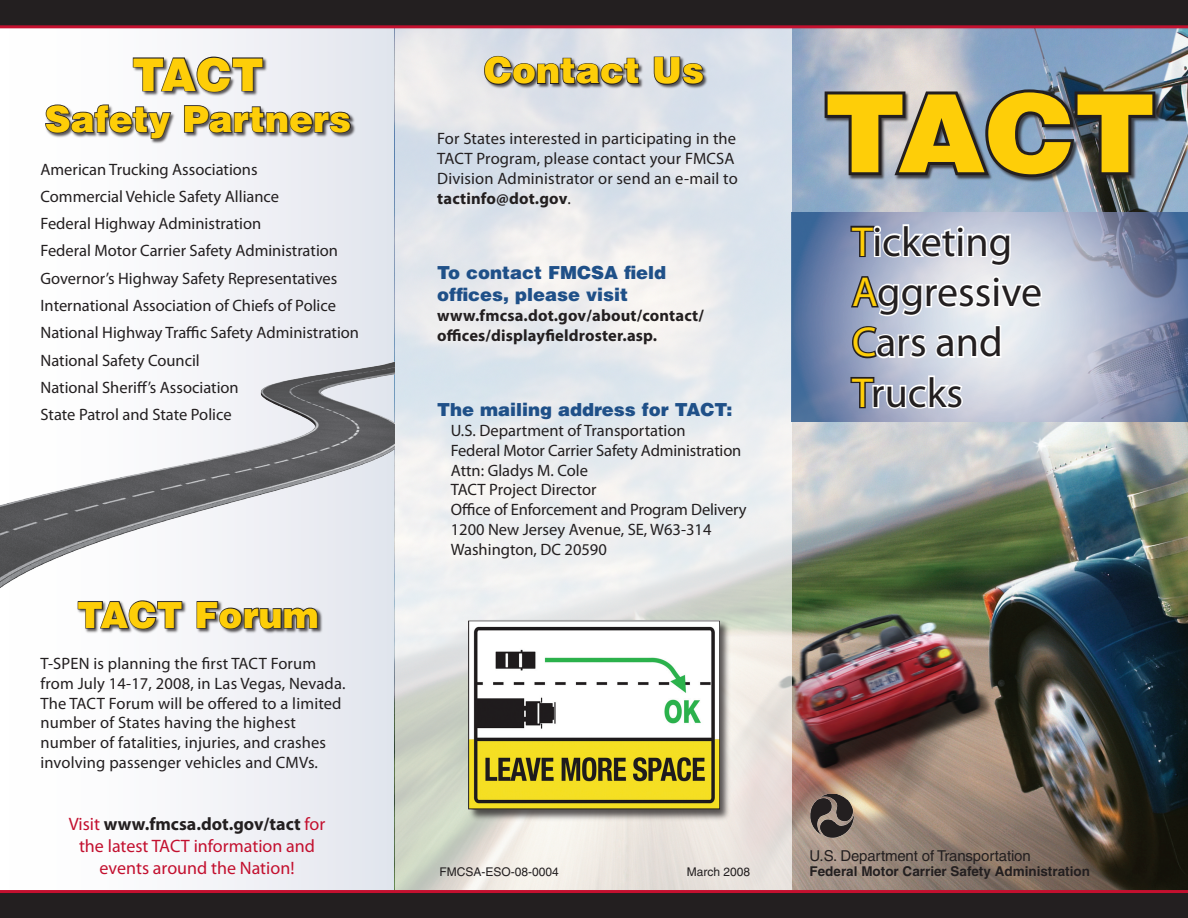
<style>
.page{position:relative;width:1188px;height:918px;background:#fff}
.page>*{position:absolute;margin:0;border:0;box-sizing:border-box;transform-origin:0 0}
.t1{font:900 108px "Helvetica";color:#fece08;scale:1.05 1}
.t2{font:900 45px "Helvetica";color:#fece08}
.t3{font:42px/50.4px "Myriad Pro";color:#231f20}
.t4{font:900 36px "Helvetica";color:#fece08}
.t5{font:18px/21.6px "Myriad Pro";color:#c3102f;text-align:center}
.t6{font:900 18px/21.6px "Helvetica";color:#1f5088}
.t7{font:16.5px/19.8px "Myriad Pro";color:#231f20}
.t8{font:700 16.5px/19.8px "Myriad Pro";letter-spacing:.01em;color:#231f20}
.t9{font:15px "Helvetica";letter-spacing:-.01em;color:#231f20}
.t10{font:700 13.5px "Helvetica";color:#231f20}
.t11{font:12px "Helvetica";color:#231f20}
.s1{font-weight:700;color:#231f20}
.s2{font-weight:700}
.s3{color:#fece08}
</style>
<div class="page">
<div style="left:0;top:891px;width:1188px;height:27px;background:#231f20"></div>
<div style="left:0;top:0;width:1188px;height:27px;background:#231f20"></div>
<img style="left:791px;top:28px;width:397px;height:862px">
<svg style="left:395px;top:28px;width:396px;height:862px"></svg>
<div style="left:824px;top:88px;width:337px;height:95px;background:#231f20;opacity:.75"></div>
<svg style="left:822px;top:86px;width:336px;height:94px;background:#585d66"></svg>
<div style="left:483px;top:55px;width:226px;height:35px;background:#231f20;opacity:.75"></div>
<svg style="left:483px;top:55px;width:157px;height:30px;background:#7e7e82"></svg>
<svg style="left:653px;top:56px;width:51px;height:29px"></svg>
<svg style="left:791px;top:213px;width:397px;height:209px;background:#99a5bf"></svg>
<svg style="left:849px;top:223px;width:164px;height:44px"></svg>
<svg style="left:849px;top:275px;width:195px;height:43px"></svg>
<svg style="left:851px;top:325px;width:77px;height:35px"></svg>
<svg style="left:934px;top:324px;width:69px;height:36px"></svg>
<svg style="left:849px;top:374px;width:115px;height:36px"></svg>
<div style="left:0;top:27px;width:395px;height:864px;background:linear-gradient(to right,#fff,#e3e6ee)"></div>
<div style="left:44px;top:56px;width:313px;height:88px;background:#231f20;opacity:.75"></div>
<svg style="left:132px;top:56px;width:132px;height:37px"></svg>
<svg style="left:44px;top:104px;width:128px;height:36px"></svg>
<svg style="left:183px;top:104px;width:169px;height:30px;background:#868487"></svg>
<hr style="left:0;top:25px;width:1188px;height:3px;background:#c3102f">
<hr style="left:0;top:890px;width:1188px;height:3px;background:#c3102f">
<img style="left:0;top:350px;width:395px;height:360px">
<div style="left:77px;top:600px;width:246px;height:34px;background:#231f20;opacity:.75"></div>
<svg style="left:77px;top:600px;width:106px;height:30px"></svg>
<svg style="left:196px;top:600px;width:123px;height:30px;background:#868487"></svg>
<div style="left:467px;top:619px;width:265px;height:203px;background:#231f20;opacity:.75"></div>
<img style="left:469px;top:620px;width:250px;height:190px">
<img style="left:810px;top:794px;width:282px;height:48px">
<h2 class="t2" style="left:132px;top:45px;width:133px">TACT</h2>
<h3 class="t4" style="left:45px;top:95px;width:308px">Safety Partners</h3>
<p class="t7" style="left:40px;top:155px;width:320px;line-height:27.3px">American Trucking Associations<br>Commercial Vehicle Safety Alliance<br>Federal Highway Administration<br>Federal Motor Carrier Safety Administration Governor’s Highway Safety Representatives International Association of Chiefs of Police National Highway Traffic Safety Administration National Safety Council<br>National Sheriff’s Association<br>State Patrol and State Police</p>
<h3 class="t4" style="left:77px;top:591px;width:243px">TACT Forum</h3>
<p class="t7" style="left:40px;top:653px;width:307px">T-SPEN is planning the first TACT Forum from July 14-17, 2008, in Las Vegas, Nevada.<br>The TACT Forum will be offered to a limited number of States having the highest number of fatalities, injuries, and crashes involving passenger vehicles and CMVs.</p>
<p class="t5" style="left:69px;top:813px;width:258px">Visit <span class="s1">www.fmcsa.dot.gov/tact</span> for the latest TACT information and events around the Nation!</p>
<h3 class="t4" style="left:484px;top:47px;width:221px">Contact Us</h3>
<p class="t7" style="left:437px;top:129px;width:302px">For States interested in participating in the TACT Program, please contact your FMCSA Division Administrator or send an e-mail to <span class="s2">tactinfo@dot.gov</span>.</p>
<p class="t6" style="left:437px;top:262px;width:231px">To contact FMCSA field offices, please visit</p>
<p class="t8" style="left:437px;top:305px;width:268px">www.fmcsa.dot.gov/about/contact/ offices/displayfieldroster.asp.</p>
<p class="t6" style="left:437px;top:398px;width:297px">The mailing address for TACT:</p>
<p class="t7" style="left:451px;top:420px;width:297px">U.S. Department of Transportation<br>Federal Motor Carrier Safety Administration<br>Attn: Gladys M. Cole<br>TACT Project Director<br>Office of Enforcement and Program Delivery<br>1200 New Jersey Avenue, SE, W63-314<br>Washington, DC 20590</p>
<h1 class="t1" style="left:824px;top:63px;width:318px">TACT</h1>
<h3 class="t3" style="left:852px;top:216px;width:192px"><span class="s3">T</span>icketing<br><span class="s3">A</span>ggressive<br><span class="s3">C</span>ars and<br><span class="s3">T</span>rucks</h3>
<p class="t11" style="left:440px;top:865px;width:121px">FMCSA-ESO-08-0004</p>
<p class="t11" style="left:687px;top:865px;width:65px">March 2008</p>
<p class="t9" style="left:810px;top:847px;width:223px">U.S. Department of Transportation</p>
<p class="t10" style="left:810px;top:863px;width:282px">Federal Motor Carrier Safety Administration</p>
</div>
